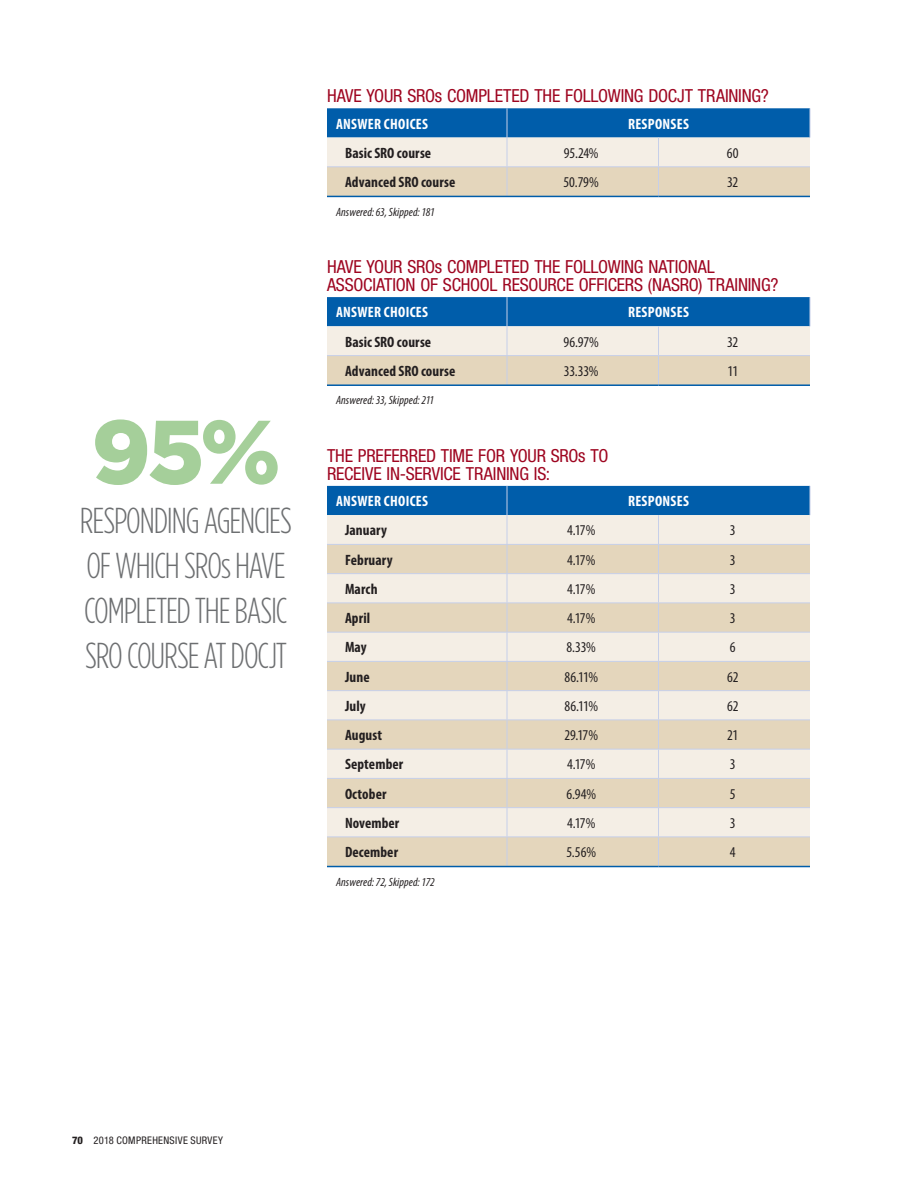
<style>
.page{position:relative;width:918px;height:1188px;background:#fff}
.page>*{position:absolute;margin:0;border:0;box-sizing:border-box;transform-origin:0 0}
.head_-_hel_bd_cond{font:900 90px "Gotham";color:#a5cf9a}
.body_-_no_indent{font:300 36px/45px "Gotham Condensed";letter-spacing:-.035em;color:#6d6f71}
.pull_quote_-_hel_con{font:condensed 18px/18px "Helvetica Neue LT Std";letter-spacing:-.015em;color:#9e0520}
.table_text_descripti{font:700 condensed 15px "Myriad Pro";letter-spacing:.005em;color:#231f20}
.table_text_cell{font:condensed 15px "Myriad Pro";letter-spacing:-.02em;color:#231f20}
.table_text_head{font:700 condensed 15px "Myriad Pro";letter-spacing:.02em;color:#fff}
.table_text_footer{font:italic condensed 12px "Myriad Pro";letter-spacing:.005em;color:#231f20}
.t1{font:condensed 10.5px "Helvetica Neue LT Std";letter-spacing:.03em;color:#231f20}
.s1{font-weight:800}
</style>
<div class="page">
<hr style="left:810px;top:108px;width:1px;height:30px;background:#c6cfe9">
<svg style="left:327px;top:108px;width:483px;height:88px;background:#9db5c4"></svg>
<hr style="left:327px;top:196px;width:180px;height:1px;background:#005daa">
<hr style="left:507px;top:196px;width:151px;height:1px;background:#005daa">
<hr style="left:658px;top:196px;width:152px;height:1px;background:#005daa">
<svg style="left:327px;top:297px;width:484px;height:87px;background:#9db5c4"></svg>
<hr style="left:327px;top:384px;width:180px;height:2px;background:#005daa">
<hr style="left:507px;top:384px;width:151px;height:2px;background:#005daa">
<hr style="left:658px;top:384px;width:152px;height:2px;background:#005daa">
<svg style="left:327px;top:486px;width:484px;height:380px;background:#d8d7ce"></svg>
<hr style="left:327px;top:866px;width:180px;height:1px;background:#005daa">
<hr style="left:507px;top:866px;width:151px;height:1px;background:#005daa">
<hr style="left:658px;top:866px;width:152px;height:1px;background:#005daa">
<p class="head_-_hel_bd_cond" style="left:91px;top:390px;width:191px">95%</p>
<p class="body_-_no_indent" style="left:80px;top:498px;width:214px">RESPONDING AGENCIES<br>OF WHICH SROs HAVE<br>COMPLETED THE BASIC<br>SRO COURSE AT DOCJT</p>
<p class="pull_quote_-_hel_con" style="left:327px;top:87px;width:443px">HAVE YOUR SROs COMPLETED THE FOLLOWING DOCJT TRAINING?</p>
<p class="table_text_head" style="left:336px;top:114px;width:93px">ANSWER CHOICES</p>
<p class="table_text_head" style="left:628px;top:114px;width:62px">RESPONSES</p>
<p class="table_text_descripti" style="left:345px;top:143px;width:88px">Basic SRO course</p>
<p class="table_text_cell" style="left:564px;top:144px;width:36px">95.24%</p>
<p class="table_text_cell" style="left:727px;top:144px;width:13px">60</p>
<p class="table_text_descripti" style="left:345px;top:173px;width:112px">Advanced SRO course</p>
<p class="table_text_cell" style="left:564px;top:173px;width:37px">50.79%</p>
<p class="table_text_cell" style="left:727px;top:173px;width:13px">32</p>
<p class="table_text_footer" style="left:336px;top:204px;width:100px">Answered: 63, Skipped: 181</p>
<p class="pull_quote_-_hel_con" style="left:327px;top:258px;width:453px">HAVE YOUR SROs COMPLETED THE FOLLOWING NATIONAL<br>ASSOCIATION OF SCHOOL RESOURCE OFFICERS (NASRO) TRAINING?</p>
<p class="table_text_head" style="left:336px;top:303px;width:93px">ANSWER CHOICES</p>
<p class="table_text_head" style="left:628px;top:303px;width:62px">RESPONSES</p>
<p class="table_text_descripti" style="left:345px;top:332px;width:88px">Basic SRO course</p>
<p class="table_text_cell" style="left:564px;top:333px;width:37px">96.97%</p>
<p class="table_text_cell" style="left:727px;top:333px;width:13px">32</p>
<p class="table_text_descripti" style="left:345px;top:361px;width:112px">Advanced SRO course</p>
<p class="table_text_cell" style="left:564px;top:362px;width:36px">33.33%</p>
<p class="table_text_cell" style="left:727px;top:362px;width:12px">11</p>
<p class="table_text_footer" style="left:336px;top:393px;width:100px">Answered: 33, Skipped: 211</p>
<p class="pull_quote_-_hel_con" style="left:327px;top:446px;width:283px">THE PREFERRED TIME FOR YOUR SROs TO<br>RECEIVE IN-SERVICE TRAINING IS:</p>
<p class="table_text_head" style="left:336px;top:492px;width:93px">ANSWER CHOICES</p>
<p class="table_text_head" style="left:628px;top:492px;width:62px">RESPONSES</p>
<p class="table_text_descripti" style="left:345px;top:521px;width:43px">January</p>
<p class="table_text_cell" style="left:567px;top:521px;width:30px">4.17%</p>
<p class="table_text_cell" style="left:730px;top:521px;width:7px">3</p>
<p class="table_text_descripti" style="left:345px;top:550px;width:49px">February</p>
<p class="table_text_cell" style="left:567px;top:551px;width:30px">4.17%</p>
<p class="table_text_cell" style="left:730px;top:551px;width:7px">3</p>
<p class="table_text_descripti" style="left:345px;top:580px;width:34px">March</p>
<p class="table_text_cell" style="left:567px;top:580px;width:30px">4.17%</p>
<p class="table_text_cell" style="left:730px;top:580px;width:7px">3</p>
<p class="table_text_descripti" style="left:345px;top:609px;width:27px">April</p>
<p class="table_text_cell" style="left:567px;top:609px;width:30px">4.17%</p>
<p class="table_text_cell" style="left:730px;top:609px;width:7px">3</p>
<p class="table_text_descripti" style="left:345px;top:638px;width:23px">May</p>
<p class="table_text_cell" style="left:566px;top:638px;width:31px">8.33%</p>
<p class="table_text_cell" style="left:730px;top:638px;width:7px">6</p>
<p class="table_text_descripti" style="left:345px;top:667px;width:26px">June</p>
<p class="table_text_cell" style="left:564px;top:668px;width:35px">86.11%</p>
<p class="table_text_cell" style="left:727px;top:668px;width:13px">62</p>
<p class="table_text_descripti" style="left:345px;top:697px;width:22px">July</p>
<p class="table_text_cell" style="left:564px;top:697px;width:35px">86.11%</p>
<p class="table_text_cell" style="left:727px;top:697px;width:13px">62</p>
<p class="table_text_descripti" style="left:345px;top:726px;width:39px">August</p>
<p class="table_text_cell" style="left:564px;top:726px;width:35px">29.17%</p>
<p class="table_text_cell" style="left:727px;top:726px;width:13px">21</p>
<p class="table_text_descripti" style="left:345px;top:755px;width:60px">September</p>
<p class="table_text_cell" style="left:567px;top:755px;width:30px">4.17%</p>
<p class="table_text_cell" style="left:730px;top:755px;width:7px">3</p>
<p class="table_text_descripti" style="left:345px;top:784px;width:43px">October</p>
<p class="table_text_cell" style="left:566px;top:785px;width:31px">6.94%</p>
<p class="table_text_cell" style="left:730px;top:785px;width:7px">5</p>
<p class="table_text_descripti" style="left:345px;top:814px;width:56px">November</p>
<p class="table_text_cell" style="left:567px;top:814px;width:30px">4.17%</p>
<p class="table_text_cell" style="left:730px;top:814px;width:7px">3</p>
<p class="table_text_descripti" style="left:345px;top:843px;width:55px">December</p>
<p class="table_text_cell" style="left:566px;top:843px;width:31px">5.56%</p>
<p class="table_text_cell" style="left:730px;top:843px;width:7px">4</p>
<p class="table_text_footer" style="left:336px;top:874px;width:100px">Answered: 72, Skipped: 172</p>
<p class="t1" style="left:72px;top:1134px;width:153px"><span class="s1">70</span> 2018 COMPREHENSIVE SURVEY</p>
</div>
